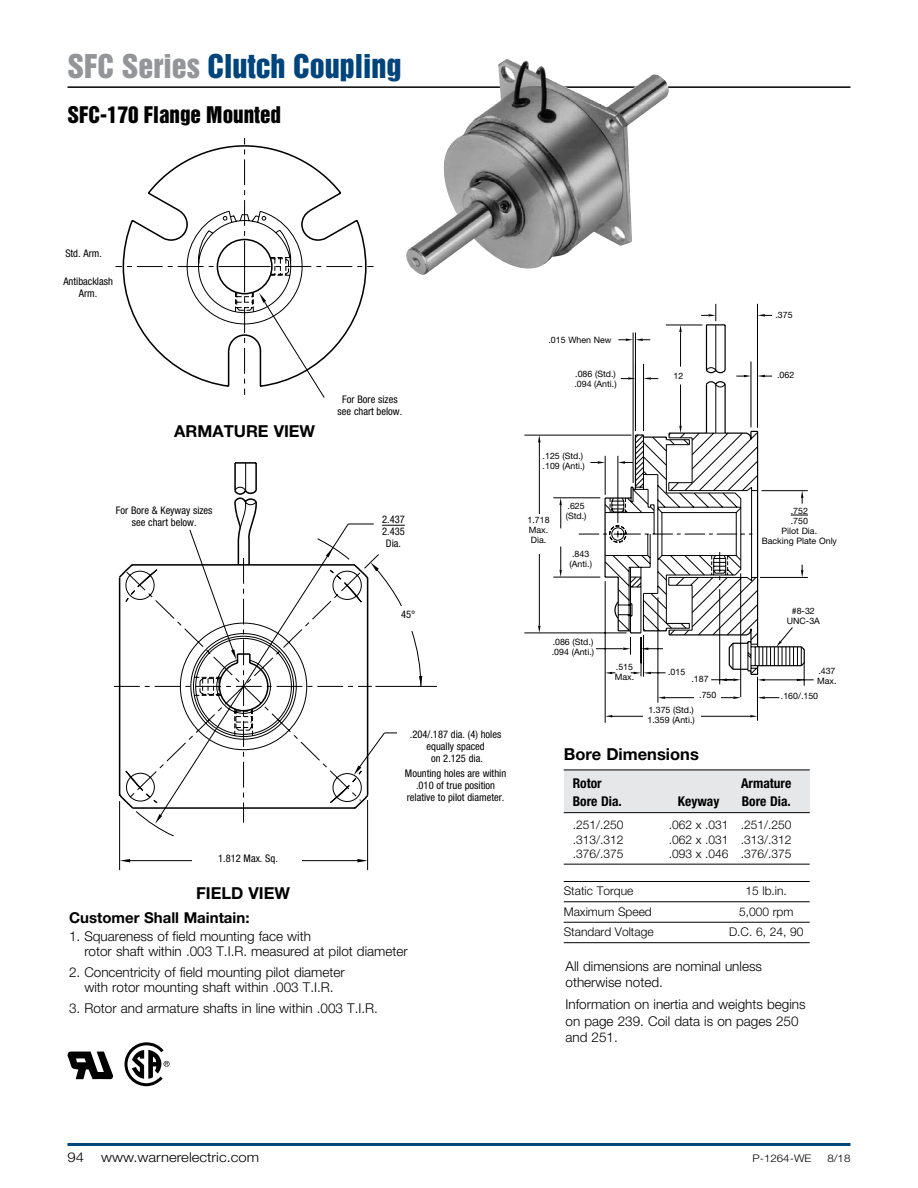
<style>
.page{position:relative;width:918px;height:1188px;background:#fff}
.page>*{position:absolute;margin:0;border:0;box-sizing:border-box;transform-origin:0 0}
.t1{font:30px "Helvetica Inserat LT Std";color:#00447c}
.t2{font:21px "Helvetica Inserat LT Std";color:#000}
.Paragraph_head_2{font:700 16.5px "Helvetica Neue LT Std";color:#000}
.Paragraph_head{font:700 16.5px "Helvetica Neue LT Std";color:#000}
.Paragraph_Subhead{font:700 15px "Helvetica Neue LT Std";color:#000}
.New_Body_Copy{font:300 13.5px/16.2px "Helvetica Neue LT Std";color:#000}
.New_Table_Heads{font:700 condensed 13.5px "Helvetica Neue LT Std";color:#000}
.New_Body_Copy-2{font:300 13.5px "Helvetica Neue LT Std";color:#000;scale:1.1 1}
.New_Table_Body{font:300 12px "Helvetica Neue LT Std";color:#000}
.Callouts{font:condensed 10.5px/12px "Helvetica Neue LT Std";color:#000;text-align:center}
.t3{font:300 10.5px "Helvetica Neue LT Std";color:#000;scale:1.1 1}
.Callouts-2{font:8.85px/10.1px "Helvetica Neue LT Std";color:#000}
.s1{color:#939598}
</style>
<div class="page">
<hr style="left:68px;top:86px;width:782px;height:2px;background:#000">
<hr style="left:68px;top:1143px;width:782px;height:3px;background:#00447c">
<hr style="left:564px;top:881px;width:246px;height:1px;background:#000">
<hr style="left:564px;top:901px;width:246px;height:1px;background:#000">
<hr style="left:564px;top:922px;width:246px;height:1px;background:#000">
<hr style="left:564px;top:942px;width:246px;height:1px;background:#000">
<div style="left:564px;top:771px;width:246px;height:42px;background:#e6e7e8"></div>
<hr style="left:564px;top:770px;width:246px;height:1px;background:#000">
<hr style="left:564px;top:812px;width:246px;height:1px;background:#000">
<hr style="left:564px;top:864px;width:246px;height:1px;background:#000">
<svg style="left:524px;top:304px;width:290px;height:419px"></svg>
<svg style="left:604px;top:324px;width:202px;height:352px"></svg>
<svg style="left:791px;top:515px;width:17px;height:1px"></svg>
<div style="left:643px;top:713px;width:58px;height:12px;background:#fff"></div>
<div style="left:694px;top:692px;width:27px;height:11px;background:#fff"></div>
<div style="left:533px;top:514px;width:15px;height:39px;background:#fff"></div>
<svg style="left:568px;top:304px;width:1px;height:99px"></svg>
<svg style="left:122px;top:138px;width:252px;height:252px"></svg>
<svg style="left:119px;top:523px;width:318px;height:348px"></svg>
<svg style="left:114px;top:462px;width:256px;height:348px"></svg>
<svg style="left:382px;top:525px;width:23px;height:1px"></svg>
<div style="left:192px;top:853px;width:110px;height:21px;background:#fff"></div>
<svg style="left:67px;top:1052px;width:47px;height:27px"></svg>
<svg style="left:124px;top:1042px;width:46px;height:45px"></svg>
<img style="left:402px;top:59px;width:270px;height:216px">
<p class="t1" style="left:68px;top:48px;width:335px"><span class="s1">SFC Series</span> Clutch Coupling</p>
<p class="t2" style="left:68px;top:102px;width:215px">SFC-170 Flange Mounted</p>
<p class="Callouts" style="left:65px;top:247px;width:38px">Std. Arm.</p>
<p class="Callouts" style="left:63px;top:275px;width:51px">Antibacklash<br>Arm.</p>
<p class="Paragraph_head_2" style="left:174px;top:421px;width:142px">ARMATURE VIEW</p>
<p class="Callouts" style="left:338px;top:393px;width:66px">For Bore sizes see chart below.</p>
<p class="Callouts" style="left:116px;top:504px;width:98px">For Bore &amp; Keyway sizes see chart below.</p>
<p class="Callouts" style="left:382px;top:514px;width:24px">2.437</p>
<p class="Callouts" style="left:382px;top:526px;width:24px">2.435</p>
<p class="Callouts" style="left:386px;top:538px;width:17px">Dia.</p>
<p class="Callouts" style="left:401px;top:608px;width:16px">45°</p>
<p class="Callouts" style="left:218px;top:852px;width:61px">1.812 Max. Sq.</p>
<p class="Paragraph_head_2" style="left:196px;top:883px;width:95px">FIELD VIEW</p>
<p class="Callouts" style="left:410px;top:728px;width:93px">.204/.187 dia. (4) holes equally spaced<br>on 2.125 dia.</p>
<p class="Callouts" style="left:405px;top:767px;width:103px">Mounting holes are within .010 of true position relative to pilot diameter.</p>
<p class="Paragraph_Subhead" style="left:69px;top:908px;width:182px">Customer Shall Maintain:</p>
<p class="New_Body_Copy" style="left:84px;top:929px;width:325px;line-height:15px;text-indent:-15px">1. Squareness of field mounting face with<br>rotor shaft within .003 T.I.R. measured at pilot diameter</p>
<p class="New_Body_Copy" style="left:69px;top:965px;width:277px;line-height:15px;text-align:center">2. Concentricity of field mounting pilot diameter with rotor mounting shaft within .003 T.I.R.</p>
<p class="New_Body_Copy" style="left:69px;top:1000px;width:310px">3. Rotor and armature shafts in line within .003 T.I.R.</p>
<p class="Callouts-2" style="left:549px;top:334px;width:65px">.015 When New</p>
<p class="Callouts-2" style="left:575px;top:369px;width:42px">.086 (Std.)</p>
<p class="Callouts-2" style="left:574px;top:379px;width:44px">.094 (Anti.)</p>
<p class="Callouts-2" style="left:775px;top:309px;width:19px">.375</p>
<p class="Callouts-2" style="left:674px;top:371px;width:11px">12</p>
<p class="Callouts-2" style="left:777px;top:370px;width:19px">.062</p>
<p class="Callouts-2" style="left:543px;top:450px;width:42px">.125 (Std.)</p>
<p class="Callouts-2" style="left:543px;top:460px;width:44px">.109 (Anti.)</p>
<p class="Callouts-2" style="left:528px;top:515px;width:24px">1.718<br>Max.<br>Dia.</p>
<p class="Callouts-2" style="left:566px;top:501px;width:22px">.625 (Std.)</p>
<p class="Callouts-2" style="left:570px;top:549px;width:24px">.843 (Anti.)</p>
<p class="Callouts-2" style="left:553px;top:637px;width:42px">.086 (Std.)</p>
<p class="Callouts-2" style="left:552px;top:647px;width:44px">.094 (Anti.)</p>
<p class="Callouts-2" style="left:615px;top:662px;width:21px">.515<br>Max.</p>
<p class="Callouts-2" style="left:668px;top:667px;width:19px">.015</p>
<p class="Callouts-2" style="left:692px;top:673px;width:19px">.187</p>
<p class="Callouts-2" style="left:699px;top:690px;width:19px">.750</p>
<p class="Callouts-2" style="left:648px;top:705px;width:47px">1.375 (Std.)</p>
<p class="Callouts-2" style="left:648px;top:715px;width:49px">1.359 (Anti.)</p>
<p class="Callouts-2" style="left:791px;top:506px;width:19px">.752</p>
<p class="Callouts-2" style="left:791px;top:516px;width:19px">.750</p>
<p class="Callouts-2" style="left:782px;top:526px;width:37px">Pilot Dia.</p>
<p class="Callouts-2" style="left:762px;top:536px;width:77px">Backing Plate Only</p>
<p class="Callouts-2" style="left:787px;top:605px;width:35px;text-align:center">#8-32<br>UNC-3A</p>
<p class="Callouts-2" style="left:817px;top:666px;width:21px">.437<br>Max.</p>
<p class="Callouts-2" style="left:781px;top:691px;width:39px">.160/.150</p>
<p class="Paragraph_head" style="left:564px;top:744px;width:137px">Bore Dimensions</p>
<p class="New_Table_Heads" style="left:573px;top:775px;width:30px">Rotor</p>
<p class="New_Table_Heads" style="left:741px;top:775px;width:52px">Armature</p>
<p class="New_Table_Heads" style="left:573px;top:793px;width:51px">Bore Dia.</p>
<p class="New_Table_Heads" style="left:678px;top:793px;width:43px">Keyway</p>
<p class="New_Table_Heads" style="left:742px;top:793px;width:51px">Bore Dia.</p>
<p class="New_Table_Body" style="left:573px;top:818px;width:52px">.251/.250</p>
<p class="New_Table_Body" style="left:669px;top:818px;width:124px">.062 x .031 .251/.250</p>
<p class="New_Table_Body" style="left:573px;top:832px;width:52px">.313/.312</p>
<p class="New_Table_Body" style="left:669px;top:832px;width:124px">.062 x .031 .313/.312</p>
<p class="New_Table_Body" style="left:573px;top:846px;width:52px">.376/.375</p>
<p class="New_Table_Body" style="left:669px;top:846px;width:124px">.093 x .046 .376/.375</p>
<p class="New_Table_Body" style="left:564px;top:884px;width:71px">Static Torque</p>
<p class="New_Table_Body" style="left:746px;top:884px;width:43px">15 lb.in.</p>
<p class="New_Table_Body" style="left:564px;top:904px;width:90px">Maximum Speed</p>
<p class="New_Table_Body" style="left:739px;top:904px;width:56px">5,000 rpm</p>
<p class="New_Table_Body" style="left:564px;top:925px;width:91px">Standard Voltage</p>
<p class="New_Table_Body" style="left:729px;top:925px;width:76px">D.C. 6, 24, 90</p>
<p class="New_Body_Copy" style="left:566px;top:958px;width:198px">All dimensions are nominal unless otherwise noted.</p>
<p class="New_Body_Copy" style="left:566px;top:996px;width:242px">Information on inertia and weights begins on page 239. Coil data is on pages 250 and 251.</p>
<p class="New_Body_Copy-2" style="left:68px;top:1149px;width:17px">94</p>
<p class="New_Body_Copy-2" style="left:101px;top:1149px;width:145px">www.warnerelectric.com</p>
<p class="t3" style="left:752px;top:1152px;width:55px">P-1264-WE</p>
<p class="t3" style="left:827px;top:1152px;width:23px">8/18</p>
</div>
